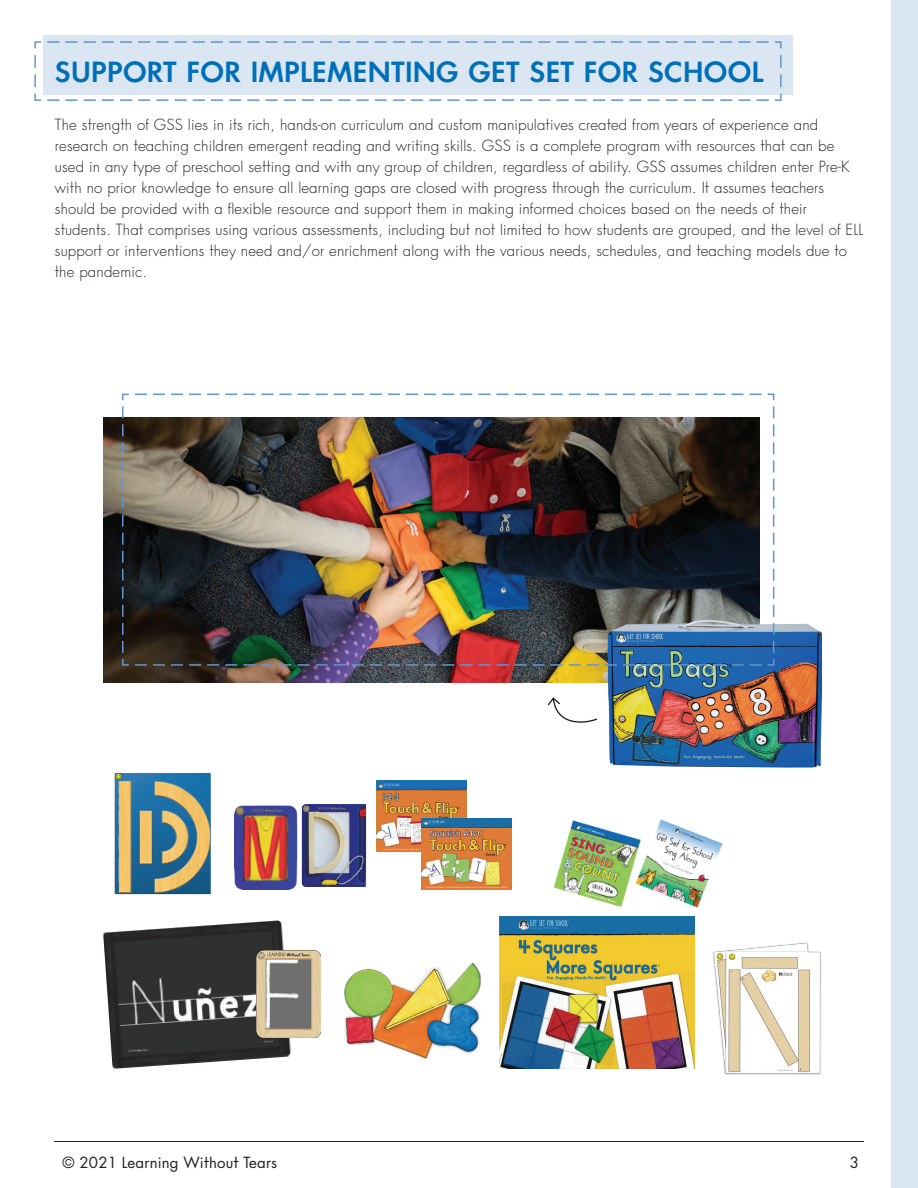
<style>
.page{position:relative;width:918px;height:1188px;background:#fff}
.page>*{position:absolute;margin:0;border:0;box-sizing:border-box;transform-origin:0 0}
.Section_Headlines{font:600 27px "HWT Futura";letter-spacing:.01em;color:#006fba}
.t1{font:300 15px/21px "HWT Futura";letter-spacing:.01em;color:#231f20}
.t2{font:15px "HWT Futura";letter-spacing:.01em;color:#231f20}
</style>
<div class="page">
<div style="left:891px;top:0;width:27px;height:1188px;background:#dbe6f3"></div>
<div style="left:43px;top:35px;width:750px;height:59px;background:#dbe6f3"></div>
<svg style="left:34px;top:41px;width:748px;height:60px"></svg>
<hr style="left:54px;top:1141px;width:810px;height:1px;background:#231f20">
<img style="left:103px;top:417px;width:504px;height:266px">
<img style="left:607px;top:623px;width:215px;height:145px">
<img style="left:114px;top:773px;width:132px;height:122px">
<img style="left:114px;top:781px;width:121px;height:112px">
<img style="left:235px;top:804px;width:61px;height:85px">
<img style="left:281px;top:805px;width:96px;height:81px">
<img style="left:377px;top:781px;width:90px;height:71px">
<img style="left:422px;top:818px;width:90px;height:71px">
<img style="left:553px;top:820px;width:71px;height:87px">
<img style="left:624px;top:819px;width:99px;height:89px">
<img style="left:103px;top:920px;width:208px;height:149px">
<img style="left:256px;top:950px;width:65px;height:87px">
<img style="left:344px;top:962px;width:138px;height:97px">
<img style="left:500px;top:917px;width:195px;height:152px">
<img style="left:713px;top:942px;width:109px;height:133px">
<img style="left:121px;top:393px;width:654px;height:273px">
<svg style="left:548px;top:697px;width:50px;height:26px"></svg>
<h3 class="Section_Headlines" style="left:55px;top:54px;width:710px">SUPPORT FOR IMPLEMENTING GET SET FOR SCHOOL</h3>
<p class="t1" style="left:55px;top:116px;width:810px">The strength of GSS lies in its rich, hands-on curriculum and custom manipulatives created from years of experience and research on teaching children emergent reading and writing skills. GSS is a complete program with resources that can be used in any type of preschool setting and with any group of children, regardless of ability. GSS assumes children enter Pre-K with no prior knowledge to ensure all learning gaps are closed with progress through the curriculum. It assumes teachers should be provided with a flexible resource and support them in making informed choices based on the needs of their students. That comprises using various assessments, including but not limited to how students are grouped, and the level of ELL support or interventions they need and/or enrichment along with the various needs, schedules, and teaching models due to the pandemic.</p>
<p class="t2" style="left:63px;top:1153px;width:216px">© 2021 Learning Without Tears</p>
<p class="t2" style="left:850px;top:1153px;width:11px">3</p>
</div>
